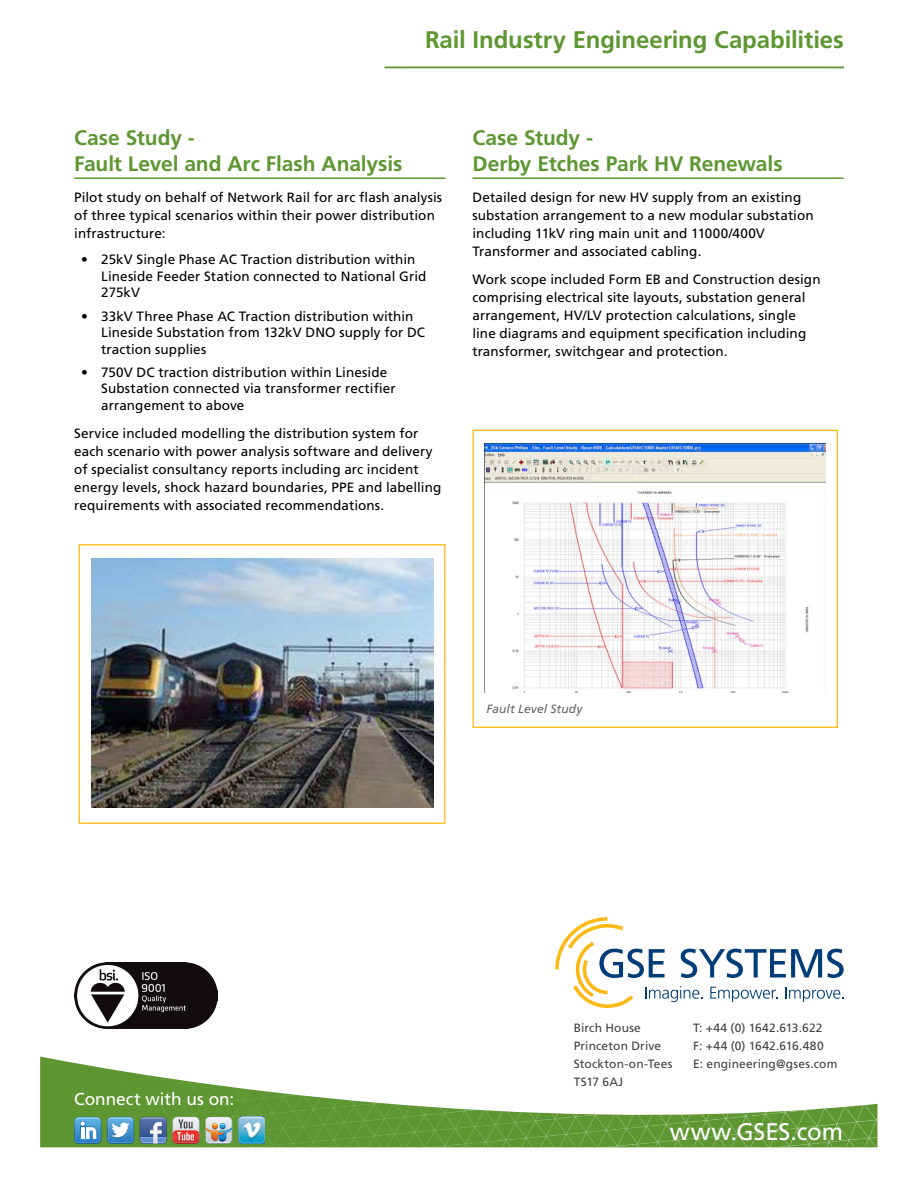
<style>
.page{position:relative;width:918px;height:1188px;background:#fff}
.page>*{position:absolute;margin:0;border:0;box-sizing:border-box;transform-origin:0 0}
.t1{font:700 24px "Frutiger LT Pro";letter-spacing:-.005em;color:#5e9732}
.t2{font:24px "Frutiger LT Pro";letter-spacing:-.01em;color:#fff}
.t3{font:700 21px/25.5px "Frutiger LT Pro";letter-spacing:-.005em;color:#5e9732}
.t4{font:17.25px "Frutiger LT Pro";color:#fff}
.t5{font:13.5px/18px "Frutiger LT Pro";letter-spacing:.005em;color:#000}
.t6{font:12px/18px "Frutiger LT Pro";letter-spacing:.015em;color:#414042}
.t7{font:italic 12px "Frutiger LT Pro";letter-spacing:.01em;color:#636466}
</style>
<div class="page">
<img style="left:40px;top:1057px;width:838px;height:90px">
<svg style="left:555px;top:917px;width:289px;height:91px"></svg>
<img style="left:75px;top:963px;width:143px;height:66px">
<svg style="left:74px;top:1117px;width:27px;height:27px"></svg>
<img style="left:140px;top:1117px;width:92px;height:27px">
<svg style="left:107px;top:1117px;width:27px;height:27px"></svg>
<img style="left:237px;top:1117px;width:28px;height:27px">
<hr style="left:385px;top:67px;width:459px;height:1px;background:#5e9732">
<hr style="left:74px;top:177px;width:372px;height:2px;background:#5e9732">
<hr style="left:472px;top:177px;width:372px;height:2px;background:#5e9732">
<div style="left:473px;top:430px;width:365px;height:298px;background:#fff;border:1px solid #fdb913"></div>
<img style="left:485px;top:444px;width:341px;height:248px">
<div style="left:79px;top:544px;width:366px;height:280px;background:#fff;border:1px solid #fdb913"></div>
<img style="left:91px;top:558px;width:342px;height:250px">
<h1 class="t1" style="left:425px;top:26px;width:420px">Rail Industry Engineering Capabilities</h1>
<h2 class="t3" style="left:74px;top:125px;width:330px">Case Study -<br>Fault Level and Arc Flash Analysis</h2>
<p class="t5" style="left:74px;top:189px;width:369px">Pilot study on behalf of Network Rail for arc flash analysis of three typical scenarios within their power distribution infrastructure:</p>
<p class="t5" style="left:101px;top:252px;width:327px;line-height:16.5px;text-indent:-20px">• 25kV Single Phase AC Traction distribution within<br>Lineside Feeder Station connected to National Grid<br>275kV</p>
<p class="t5" style="left:101px;top:308px;width:325px;line-height:16.5px;text-indent:-20px">• 33kV Three Phase AC Traction distribution within<br>Lineside Substation from 132kV DNO supply for DC traction supplies</p>
<p class="t5" style="left:101px;top:364px;width:296px;line-height:16.5px;text-indent:-20px">• 750V DC traction distribution within Lineside<br>Substation connected via transformer rectifier arrangement to above</p>
<p class="t5" style="left:74px;top:424px;width:369px">Service included modelling the distribution system for each scenario with power analysis software and delivery of specialist consultancy reports including arc incident energy levels, shock hazard boundaries, PPE and labelling requirements with associated recommendations.</p>
<h2 class="t3" style="left:472px;top:125px;width:312px">Case Study -<br>Derby Etches Park HV Renewals</h2>
<p class="t5" style="left:472px;top:189px;width:343px">Detailed design for new HV supply from an existing substation arrangement to a new modular substation including 11kV ring main unit and 11000/400V Transformer and associated cabling.</p>
<p class="t5" style="left:472px;top:270px;width:350px">Work scope included Form EB and Construction design comprising electrical site layouts, substation general arrangement, HV/LV protection calculations, single line diagrams and equipment specification including transformer, switchgear and protection.</p>
<p class="t7" style="left:487px;top:702px;width:97px">Fault Level Study</p>
<p class="t4" style="left:74px;top:1089px;width:162px">Connect with us on:</p>
<p class="t6" style="left:693px;top:1019px;width:146px">T: +44 (0) 1642.613.622<br>F: +44 (0) 1642.616.480<br>E: engineering@gses.com</p>
<p class="t6" style="left:574px;top:1019px;width:100px">Birch House<br>Princeton Drive<br>Stockton-on-Tees<br>TS17 6AJ</p>
<h1 class="t2" style="left:670px;top:1118px;width:175px">www.GSES.com</h1>
</div>
